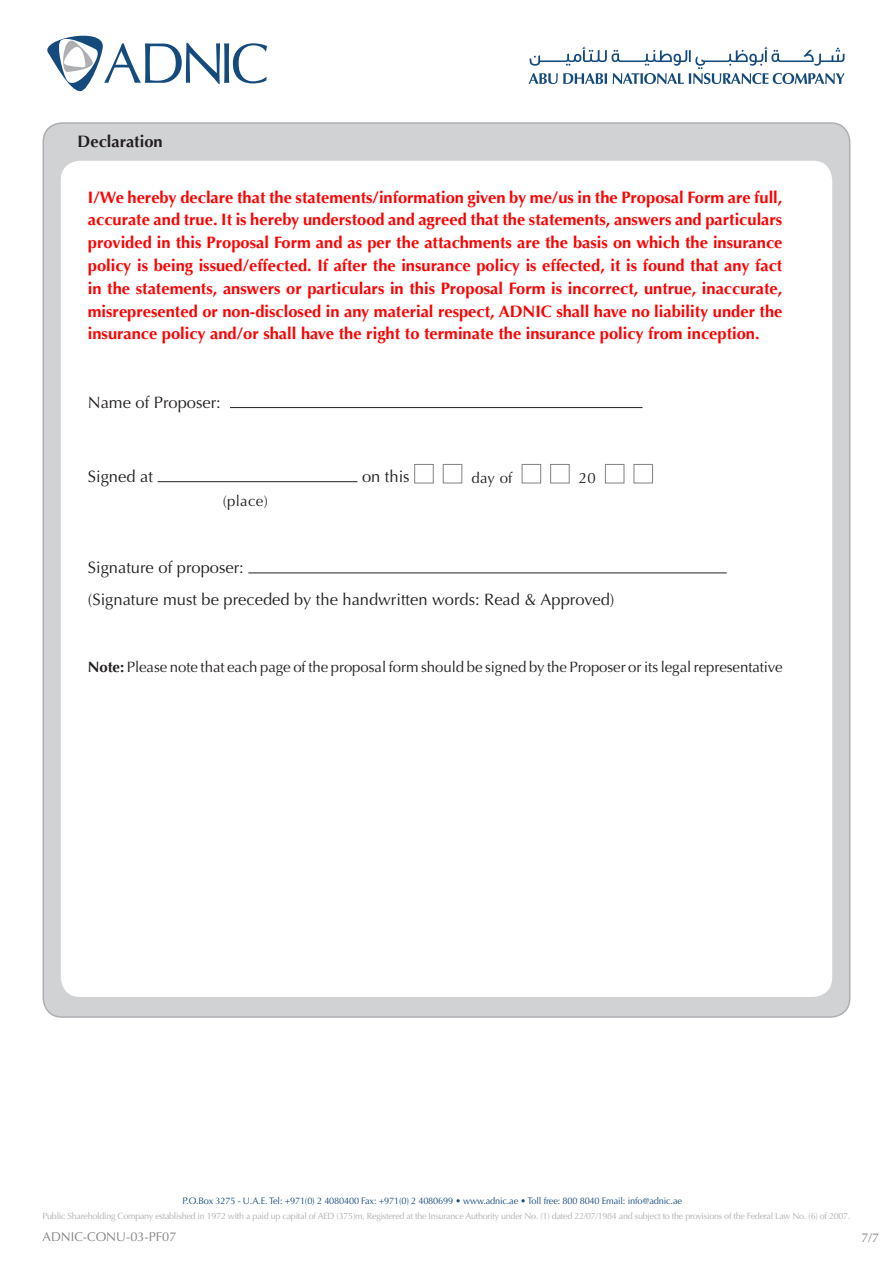
<style>
.page{position:relative;width:893px;height:1263px;background:#fff}
.page>*{position:absolute;margin:0;border:0;box-sizing:border-box;transform-origin:0 0}
.t1{font:700 16.5px/22.8px "Optima";color:#f00;text-align:justify}
.t2{font:16.5px "Optima";color:#231f20}
.t3{font:700 16.5px "Optima";color:#231f20}
.t4{font:15px "Optima";letter-spacing:-.005em;color:#231f20}
.t5{font:12.75px "Optima";color:#808083}
.t6{font:9.45px "Optima";letter-spacing:-.02em;color:#144a7c}
.t7{font:9px "Optima";letter-spacing:-.03em;color:#aeafb3}
.s1{font-weight:700}
</style>
<div class="page">
<svg style="left:47px;top:35px;width:220px;height:57px"></svg>
<svg style="left:529px;top:47px;width:316px;height:37px"></svg>
<div style="left:43px;top:123px;width:807px;height:894px;background:#d1d2d4;border-radius:19px"></div>
<div style="left:61px;top:161px;width:771px;height:836px;background:#fff;border-radius:19px"></div>
<hr style="left:230px;top:407px;width:412px;height:1px;background:#231f20">
<hr style="left:158px;top:481px;width:199px;height:1px;background:#231f20">
<div style="left:414px;top:464px;width:20px;height:19px;background:#fff;border:1px solid #808285"></div>
<div style="left:443px;top:464px;width:19px;height:19px;border:1px solid #808285"></div>
<div style="left:522px;top:464px;width:19px;height:19px;background:#fff;border:1px solid #808285"></div>
<div style="left:550px;top:464px;width:20px;height:19px;background:#fff;border:1px solid #808285"></div>
<div style="left:605px;top:464px;width:19px;height:19px;background:#fff;border:1px solid #808285"></div>
<div style="left:634px;top:464px;width:19px;height:19px;background:#fff;border:1px solid #808285"></div>
<hr style="left:248px;top:573px;width:479px;height:1px;background:#231f20">
<p class="t3" style="left:78px;top:132px;width:87px">Declaration</p>
<p class="t1" style="left:88px;top:186px;width:696px">/I We hereby declare that the statements/information given by me/us in the Proposal Form are full, accurate and true It. is hereby understood and agreed that the statements, answers and particulars provided in this Proposal Form and as per the attachments are the basis on which the insurance policy is being issued/effected. If after the insurance policy is effected, it is found that any fact in the statements, answers or particulars in this Proposal Form is incorrect, untrue, inaccurate, misrepresented or non-disclosed in any material respect, ADNIC shall have no liability under the insurance policy and/or shall have the right to terminate the insurance policy from inception.</p>
<p class="t2" style="left:88px;top:393px;width:134px">Name of Proposer:</p>
<p class="t2" style="left:88px;top:467px;width:67px">Signed at</p>
<p class="t4" style="left:223px;top:492px;width:47px">(place(</p>
<p class="t2" style="left:362px;top:467px;width:49px">on this</p>
<p class="t4" style="left:471px;top:470px;width:43px">day of</p>
<p class="t4" style="left:579px;top:470px;width:18px">20</p>
<p class="t2" style="left:88px;top:558px;width:157px">Signature of proposer:</p>
<p class="t2" style="left:88px;top:590px;width:528px">(Signature must be preceded by the handwritten words: Read &amp; Approved(</p>
<p class="t4" style="left:88px;top:658px;width:696px"><span class="s1">Note:</span> Please note that each page of the proposal form should be signed by the Proposer or its legal representative</p>
<p class="t6" style="left:183px;top:1195px;width:501px">O. P .Box 3275 U- A. .E. Tel: +971 0( 2) 4080400 Fax: +971 0( 2) 4080699 • www.adnic.ae • Toll free: 800 8040 Email: info@adnic.ae</p>
<p class="t7" style="left:42px;top:1210px;width:809px">Public Shareholding Company established in 1972 with a paid up capital of AED (375 m) , Registered at the Insurance Authority under No 1(. ) dated 22/07/1984 and subject to the provisions of the Federal Law No 6(. ) of 2007.</p>
<p class="t5" style="left:43px;top:1229px;width:135px">ADNIC-CONU-03-PF07</p>
<p class="t5" style="left:861px;top:1231px;width:19px">7/7</p>
</div>
